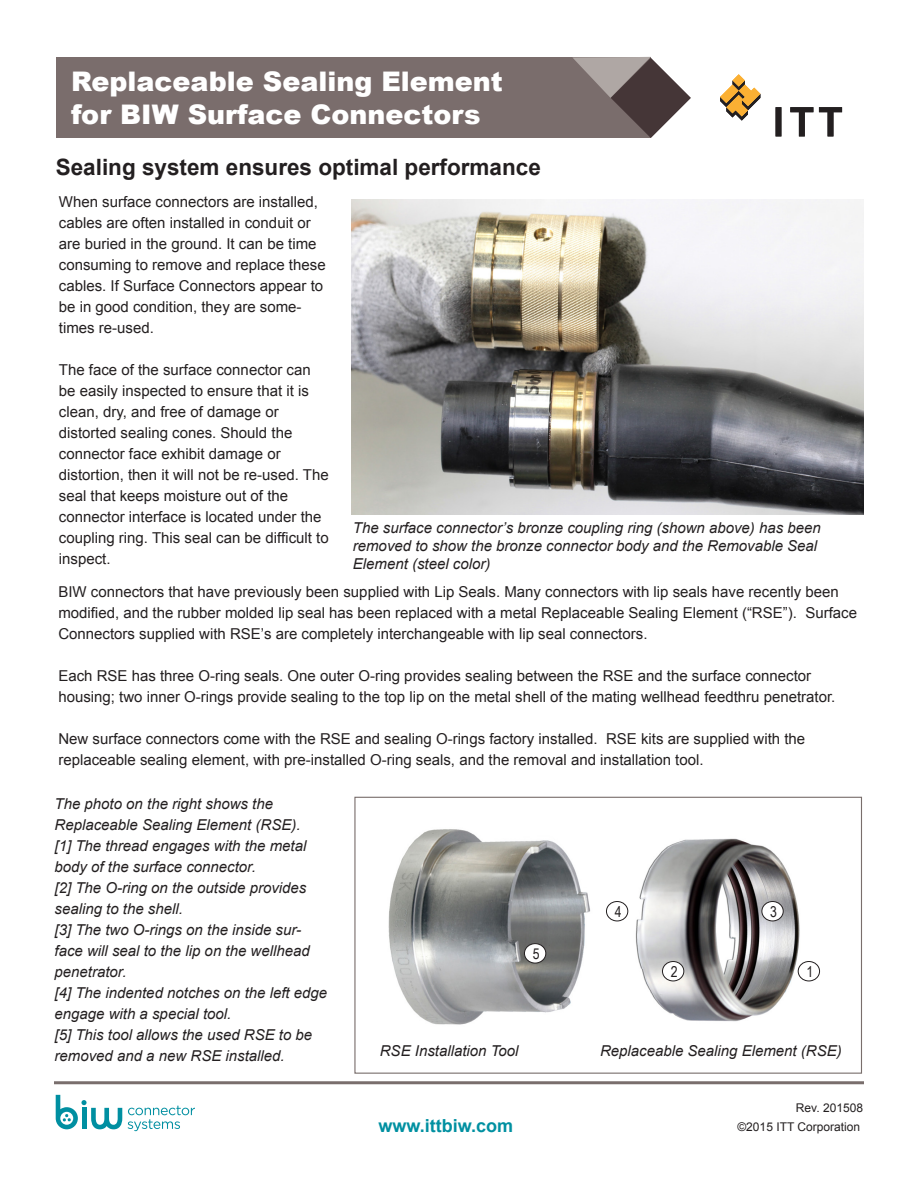
<style>
.page{position:relative;width:918px;height:1188px;background:#fff}
.page>*{position:absolute;margin:0;border:0;box-sizing:border-box;transform-origin:0 0}
.t1{font:900 27px "Arial";color:#fff}
.t2{font:700 22.5px "Arial";color:#231f20}
.t3{font:700 18px "Arial";color:#0090a1}
.t4{font:15px/21px "Arial";color:#231f20}
.t5{font:italic 15px/21px "Arial";color:#231f20}
.t6{font:15px "Arial Narrow";color:#231f20}
.t7{font:12px "Arial";color:#231f20}
</style>
<div class="page">
<img style="left:388px;top:829px;width:432px;height:196px">
<div style="left:354px;top:797px;width:508px;height:277px;border:1px solid #796e6c"></div>
<img style="left:352px;top:199px;width:511px;height:315px">
<svg style="left:128px;top:1106px;width:67px;height:25px"></svg>
<svg style="left:56px;top:1095px;width:66px;height:34px"></svg>
<div style="left:56px;top:57px;width:595px;height:81px;background:#7a6d6c"></div>
<svg style="left:572px;top:57px;width:119px;height:81px"></svg>
<svg style="left:776px;top:107px;width:5px;height:29px"></svg>
<svg style="left:790px;top:107px;width:23px;height:29px"></svg>
<svg style="left:819px;top:107px;width:23px;height:29px"></svg>
<svg style="left:720px;top:74px;width:40px;height:47px"></svg>
<hr style="left:54px;top:1081px;width:810px;height:3px;background:#796e6c">
<div style="left:798px;top:962px;width:22px;height:19px;background:#fff;border-radius:50%"></div>
<div style="left:798px;top:961px;width:22px;height:20px;border:1px solid #231f20;border-radius:50%"></div>
<div style="left:662px;top:962px;width:22px;height:19px;background:#fff;border-radius:50%"></div>
<div style="left:662px;top:961px;width:22px;height:20px;border:1px solid #231f20;border-radius:50%"></div>
<div style="left:606px;top:902px;width:22px;height:19px;background:#fff;border-radius:50%"></div>
<div style="left:606px;top:901px;width:22px;height:20px;border:1px solid #231f20;border-radius:50%"></div>
<div style="left:524px;top:944px;width:22px;height:19px;background:#fff;border-radius:50%"></div>
<div style="left:524px;top:943px;width:22px;height:20px;border:1px solid #231f20;border-radius:50%"></div>
<div style="left:762px;top:902px;width:21px;height:19px;background:#fff;border-radius:50%"></div>
<div style="left:762px;top:901px;width:22px;height:20px;border:1px solid #231f20;border-radius:50%"></div>
<p class="t1" style="left:71px;top:62px;width:433px">Replaceable Sealing Element</p>
<p class="t1" style="left:71px;top:94px;width:411px">for BIW Surface Connectors</p>
<h1 class="t1" style="left:69px;top:78px;width:241px">Data Sheet Title</h1>
<p class="t2" style="left:56px;top:152px;width:487px">Sealing system ensures optimal performance</p>
<p class="t4" style="left:59px;top:192px;width:268px">When surface connectors are installed, cables are often installed in conduit or are buried in the ground. It can be time consuming to remove and replace these cables. If Surface Connectors appear to be in good condition, they are some&shy;times re-used.</p>
<p class="t4" style="left:59px;top:360px;width:271px">The face of the surface connector can be easily inspected to ensure that it is clean, dry, and free of damage or distorted sealing cones. Should the connector face exhibit damage or distortion, then it will not be re-used. The seal that keeps moisture out of the connector interface is located under the coupling ring. This seal can be difficult to inspect.</p>
<p class="t5" style="left:353px;top:519px;width:470px;line-height:18px">The surface connector’s bronze coupling ring (shown above) has been removed to show the bronze connector body and the Removable Seal<br>Element (steel color)</p>
<p class="t4" style="left:58px;top:582px;width:800px">BIW connectors that have previously been supplied with Lip Seals. Many connectors with lip seals have recently been modified, and the rubber molded lip seal has been replaced with a metal Replaceable Sealing Element (“RSE”). Surface<br>Connectors supplied with RSE’s are completely interchangeable with lip seal connectors.</p>
<p class="t4" style="left:58px;top:666px;width:779px">Each RSE has three O-ring seals. One outer O-ring provides sealing between the RSE and the surface connector housing; two inner O-rings provide sealing to the top lip on the metal shell of the mating wellhead feedthru penetrator.</p>
<p class="t4" style="left:58px;top:729px;width:748px">New surface connectors come with the RSE and sealing O-rings factory installed. RSE kits are supplied with the replaceable sealing element, with pre-installed O-ring seals, and the removal and installation tool.</p>
<p class="t5" style="left:55px;top:794px;width:247px">The photo on the right shows the<br>Replaceable Sealing Element (RSE).</p>
<p class="t5" style="left:55px;top:836px;width:253px">[1] The thread engages with the metal body of the surface connector.</p>
<p class="t5" style="left:55px;top:878px;width:253px">[2] The O-ring on the outside provides sealing to the shell.</p>
<p class="t5" style="left:55px;top:920px;width:257px">[3] The two O-rings on the inside sur&shy;face will seal to the lip on the wellhead penetrator.</p>
<p class="t5" style="left:55px;top:983px;width:274px">[4] The indented notches on the left edge engage with a special tool.</p>
<p class="t5" style="left:55px;top:1025px;width:259px">[5] This tool allows the used RSE to be removed and a new RSE installed.</p>
<p class="t6" style="left:533px;top:943px;width:8px">5</p>
<p class="t6" style="left:615px;top:900px;width:8px">4</p>
<p class="t6" style="left:770px;top:900px;width:8px">3</p>
<p class="t6" style="left:671px;top:960px;width:8px">2</p>
<p class="t6" style="left:807px;top:960px;width:8px">1</p>
<p class="t5" style="left:380px;top:1040px;width:140px">RSE Installation Tool</p>
<p class="t5" style="left:600px;top:1040px;width:243px">Replaceable Sealing Element (RSE)</p>
<p class="t3" style="left:378px;top:1113px;width:136px">www.ittbiw.com</p>
<p class="t7" style="left:796px;top:1100px;width:69px">Rev. 201508</p>
<p class="t7" style="left:737px;top:1119px;width:124px">©2015 ITT Corporation</p>
</div>
